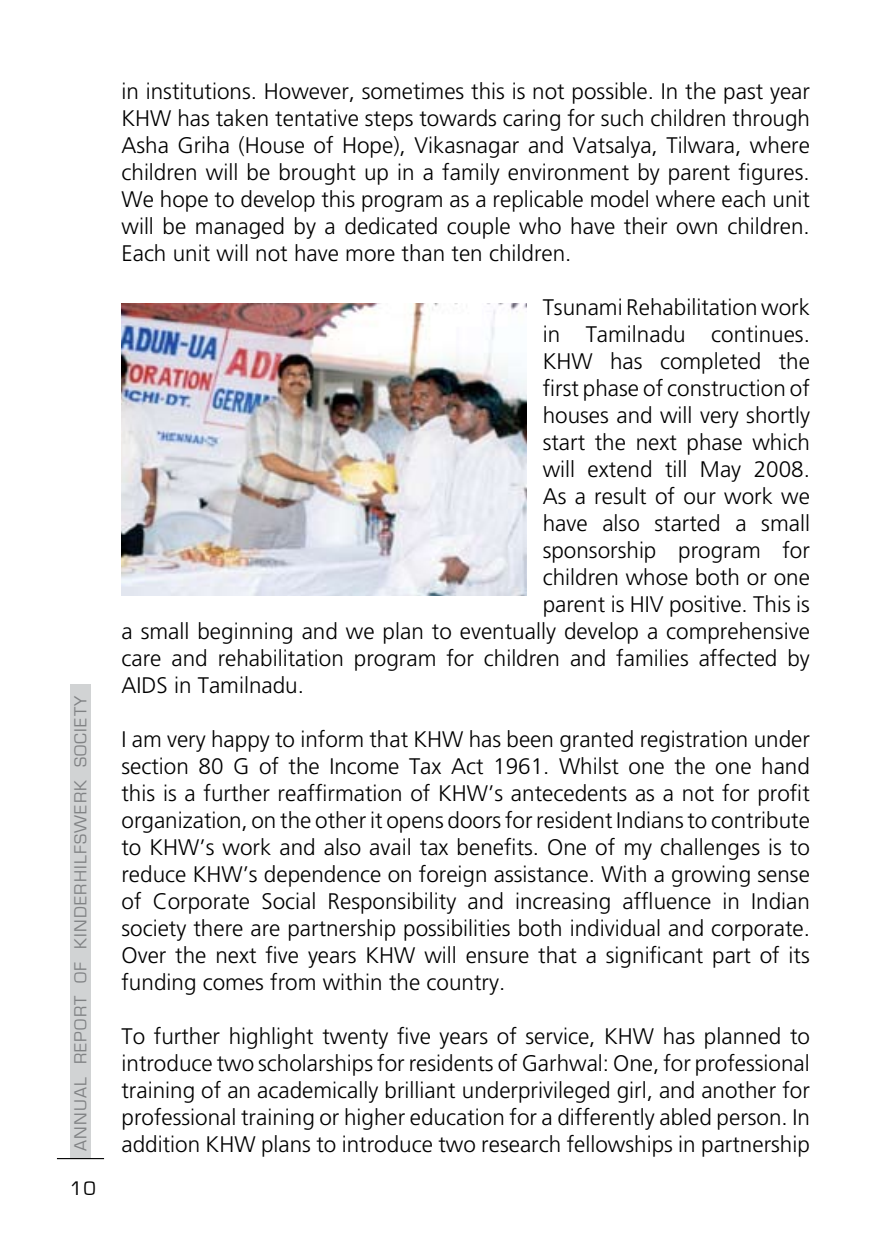
<style>
.page{position:relative;width:891px;height:1256px;background:#fff}
.page>*{position:absolute;margin:0;border:0;box-sizing:border-box;transform-origin:0 0}
.t1{font:300 22.5px/27px "Frutiger";color:#000;text-align:justify}
.t2{font:20.25px "Eurostile";color:#000}
.t3{font:18px "Eurostile";letter-spacing:.07em;color:#808284}
</style>
<div class="page">
<div style="left:70px;top:683px;width:21px;height:475px;background:#d1d3d4"></div>
<hr style="left:57px;top:1158px;width:47px;height:1px;background:#000">
<img style="left:122px;top:304px;width:404px;height:291px">
<p class="t3" style="left:71px;top:1150px;width:457px;rotate:-90deg">Annual Report of Kinderhilfswerk Society</p>
<p class="t2" style="left:70px;top:1177px;width:27px">10</p>
<p class="t1" style="left:122px;top:77px;width:690px">in institutions. However, sometimes this is not possible. In the past year KHW has taken tentative steps towards caring for such children through Asha Griha (House of Hope), Vikasnagar and Vatsalya, Tilwara, where children will be brought up in a family environment by parent figures.<br>We hope to develop this program as a replicable model where each unit will be managed by a dedicated couple who have their own children.<br>Each unit will not have more than ten children.</p>
<p class="t1" style="left:543px;top:293px;width:269px">Tsunami Rehabilitation work</p>
<p class="t1" style="left:543px;top:320px;width:269px">in Tamilnadu continues.</p>
<p class="t1" style="left:543px;top:347px;width:269px">KHW has completed the</p>
<p class="t1" style="left:543px;top:374px;width:269px">first phase of construction of</p>
<p class="t1" style="left:543px;top:401px;width:269px">houses and will very shortly</p>
<p class="t1" style="left:543px;top:428px;width:269px">start the next phase which</p>
<p class="t1" style="left:543px;top:455px;width:269px">will extend till May 2008.</p>
<p class="t1" style="left:543px;top:482px;width:269px">As a result of our work we</p>
<p class="t1" style="left:543px;top:509px;width:269px">have also started a small</p>
<p class="t1" style="left:543px;top:536px;width:269px">sponsorship program for</p>
<p class="t1" style="left:543px;top:563px;width:269px">children whose both or one</p>
<p class="t1" style="left:543px;top:590px;width:269px">parent is HIV positive. This is</p>
<p class="t1" style="left:122px;top:617px;width:690px">a small beginning and we plan to eventually develop a comprehensive</p>
<p class="t1" style="left:122px;top:644px;width:690px">care and rehabilitation program for children and families affected by</p>
<p class="t1" style="left:122px;top:671px;width:184px">AIDS in Tamilnadu.</p>
<p class="t1" style="left:122px;top:725px;width:690px">I am very happy to inform that KHW has been granted registration under section 80 G of the Income Tax Act 1961. Whilst one the one hand this is a further reaffirmation of KHW’s antecedents as a not for profit organization, on the other it opens doors for resident Indians to contribute to KHW’s work and also avail tax benefits. One of my challenges is to reduce KHW’s dependence on foreign assistance. With a growing sense of Corporate Social Responsibility and increasing affluence in Indian society there are partnership possibilities both individual and corporate.<br>Over the next five years KHW will ensure that a significant part of its funding comes from within the country.</p>
<p class="t1" style="left:122px;top:1022px;width:690px">To further highlight twenty five years of service, KHW has planned to introduce two scholarships for residents of Garhwal: One, for professional training of an academically brilliant underprivileged girl, and another for professional training or higher education for a differently abled person. In addition KHW plans to introduce two research fellowships in partnership</p>
</div>
